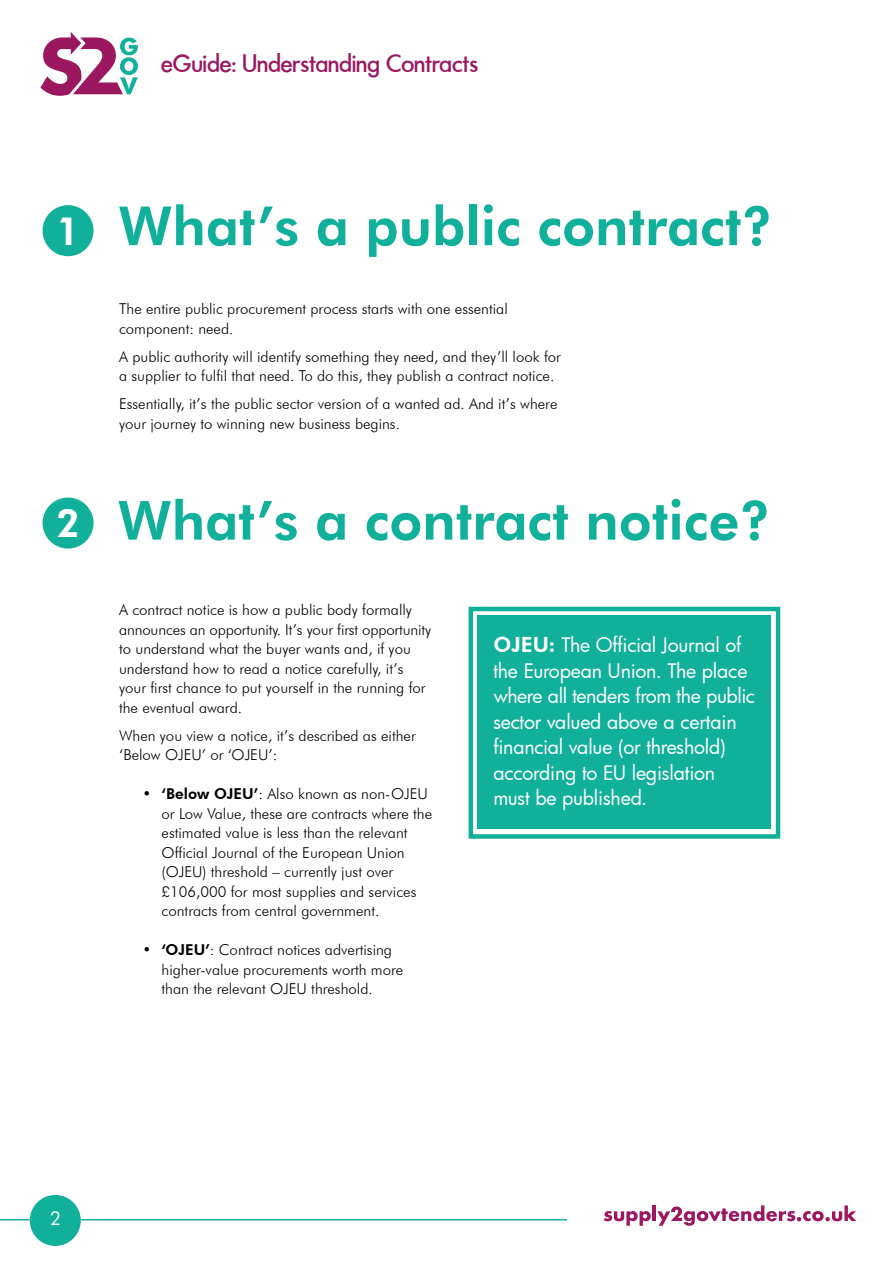
<style>
.page{position:relative;width:893px;height:1263px;background:#fff}
.page>*{position:absolute;margin:0;border:0;box-sizing:border-box;transform-origin:0 0}
.t1{font:800 54px "Futura BT";color:#11b09b}
.t2{font:800 39px "Futura BT";color:#fff}
.t3{font:500 27px "Futura";letter-spacing:.025em;color:#9b1860}
.t4{font:19.5px/25.5px "Futura";letter-spacing:-.01em;color:#fff}
.t5{font:18px "Futura";color:#fff}
.t6{font:300 15px/19.5px "Futura BT";color:#000}
.s1{font-weight:800}
.s2{font-family:"Futura BT";font-weight:800;font-size:21px}
</style>
<div class="page">
<svg style="left:40px;top:32px;width:98px;height:64px"></svg>
<hr style="left:0;top:1219px;width:567px;height:1px;background:#11b09b">
<svg style="left:604px;top:1211px;width:47px;height:15px"></svg>
<hr style="left:653px;top:1205px;width:3px;height:16px;background:#9b1860">
<svg style="left:657px;top:1205px;width:199px;height:21px"></svg>
<div style="left:30px;top:1195px;width:51px;height:51px;background:#11b09b;border-radius:50%"></div>
<div style="left:478px;top:615px;width:293px;height:214px;background:#11b09b"></div>
<div style="left:43px;top:205px;width:51px;height:51px;background:#11b09b;border-radius:50%"></div>
<div style="left:43px;top:497px;width:51px;height:52px;background:#11b09b;border-radius:50%"></div>
<div style="left:469px;top:607px;width:311px;height:232px;border:4px solid #11b09b"></div>
<h3 class="t3" style="left:162px;top:50px;width:318px">eGuide: Understanding Contracts</h3>
<h2 class="t2" style="left:56px;top:207px;width:25px">1</h2>
<h2 class="t2" style="left:56px;top:500px;width:25px">2</h2>
<h1 class="t1" style="left:118px;top:193px;width:656px">What’s a public contract?</h1>
<p class="t6" style="left:119px;top:299px;width:390px">The entire public procurement process starts with one essential component: need.</p>
<p class="t6" style="left:119px;top:347px;width:443px">A public authority will identify something they need, and they’ll look for a supplier to fulfil that need. To do this, they publish a contract notice.</p>
<p class="t6" style="left:119px;top:394px;width:440px">Essentially, it’s the public sector version of a wanted ad. And it’s where your journey to winning new business begins.</p>
<h1 class="t1" style="left:118px;top:488px;width:655px">What’s a contract notice?</h1>
<p class="t6" style="left:119px;top:600px;width:314px">A contract notice is how a public body formally announces an opportunity. It’s your first opportunity to understand what the buyer wants and, if you understand how to read a notice carefully, it’s your first chance to put yourself in the running for the eventual award.</p>
<p class="t6" style="left:119px;top:725px;width:298px">When you view a notice, it’s described as either ‘Below OJEU’ or ‘OJEU’:</p>
<p class="t6" style="left:162px;top:784px;width:272px;text-indent:-19px">• <span class="s1">‘Below OJEU’</span>: Also known as non-OJEU or Low Value, these are contracts where the estimated value is less than the relevant Official Journal of the European Union (OJEU) threshold – currently just over £106,000 for most supplies and services contracts from central government.</p>
<p class="t6" style="left:162px;top:940px;width:243px;text-indent:-19px">• <span class="s1">‘OJEU’</span>: Contract notices advertising higher-value procurements worth more than the relevant OJEU threshold.</p>
<h3 class="t4" style="left:493px;top:632px;width:263px"><span class="s2">OJEU:</span> The Official Journal of the European Union. The place where all tenders from the public sector valued above a certain financial value (or threshold) according to EU legislation must be published.</h3>
<p class="t5" style="left:50px;top:1206px;width:13px">2</p>
</div>
